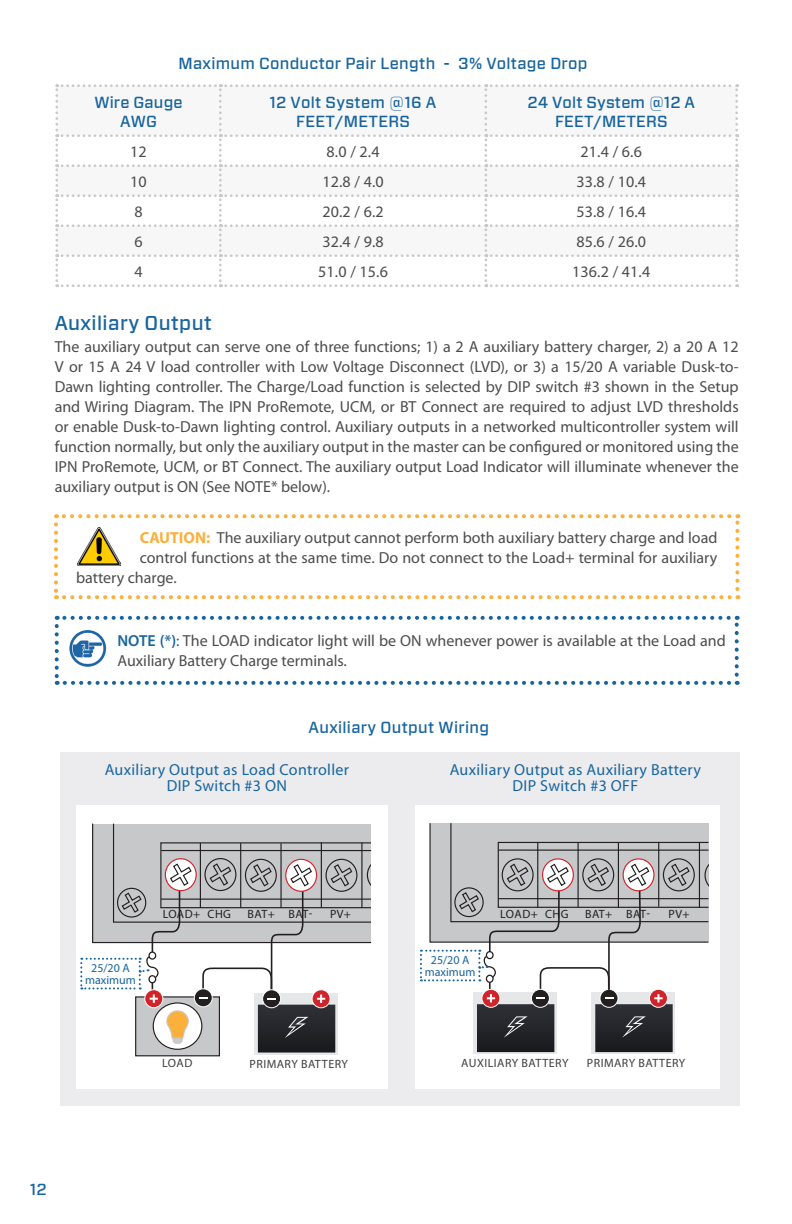
<style>
.page{position:relative;width:792px;height:1224px;background:#fff}
.page>*{position:absolute;margin:0;border:0;box-sizing:border-box;transform-origin:0 0}
.t1{font:500 20px "Forza";letter-spacing:.02em;color:#18659e}
.Caution{font:16px/20px "Myriad Pro";color:#4b4c4d;text-align:justify}
.Manual_Spec_list{font:500 16px "Forza";letter-spacing:.02em;color:#18659e}
.Manual_Spec_list-2{font:16px "Myriad Pro";letter-spacing:.01em;color:#4b4c4d}
.t2{font:16px/16px "Myriad Pro";letter-spacing:.02em;color:#18659e;text-align:center}
.t3{font:12px "Myriad Pro";letter-spacing:.04em;color:#3e3e3f}
.t4{font:12px "Myriad Pro";letter-spacing:.04em;color:#231f20}
.t5{font:12px "Myriad Pro";color:#18659e}
.s1{font-weight:700;color:#fab03b}
.s2{font-weight:600;color:#18659e}
.s3{color:#18659e}
</style>
<div class="page">
<svg style="left:55px;top:84px;width:683px;height:203px"></svg>
<svg style="left:54px;top:524px;width:4px;height:75px"></svg>
<svg style="left:64px;top:595px;width:674px;height:4px"></svg>
<svg style="left:735px;top:514px;width:4px;height:75px"></svg>
<svg style="left:56px;top:514px;width:673px;height:4px"></svg>
<img style="left:78px;top:527px;width:43px;height:38px">
<svg style="left:55px;top:626px;width:4px;height:59px"></svg>
<svg style="left:65px;top:681px;width:673px;height:4px"></svg>
<svg style="left:735px;top:616px;width:4px;height:59px"></svg>
<svg style="left:57px;top:616px;width:672px;height:4px"></svg>
<img style="left:69px;top:630px;width:38px;height:37px">
<div style="left:60px;top:752px;width:679px;height:354px;background:#ececee"></div>
<div style="left:76px;top:806px;width:312px;height:283px;background:#fff"></div>
<div style="left:416px;top:806px;width:304px;height:283px;background:#fff"></div>
<div style="left:473px;top:993px;width:83px;height:61px;background:#d1d2d4"></div>
<div style="left:591px;top:993px;width:84px;height:61px;background:#d1d2d4"></div>
<div style="left:135px;top:996px;width:85px;height:60px;border:1px solid #231f20"></div>
<svg style="left:420px;top:823px;width:289px;height:229px"></svg>
<svg style="left:80px;top:823px;width:292px;height:230px"></svg>
<p class="Manual_Spec_list" style="left:179px;top:55px;width:411px">Maximum Conductor Pair Length - 3% Voltage Drop</p>
<p class="Manual_Spec_list" style="left:94px;top:93px;width:90px">Wire Gauge</p>
<p class="Manual_Spec_list" style="left:120px;top:113px;width:38px">AWG</p>
<p class="Manual_Spec_list" style="left:270px;top:93px;width:168px">12 Volt System @16 A</p>
<p class="Manual_Spec_list" style="left:296px;top:113px;width:115px">FEET/METERS</p>
<p class="Manual_Spec_list" style="left:527px;top:93px;width:169px">24 Volt System @12 A</p>
<p class="Manual_Spec_list" style="left:555px;top:113px;width:114px">FEET/METERS</p>
<p class="Manual_Spec_list-2" style="left:130px;top:143px;width:18px">12</p>
<p class="Manual_Spec_list-2" style="left:327px;top:143px;width:55px">8.0 / 2.4</p>
<p class="Manual_Spec_list-2" style="left:581px;top:143px;width:63px">21.4 / 6.6</p>
<p class="Manual_Spec_list-2" style="left:130px;top:173px;width:18px">10</p>
<p class="Manual_Spec_list-2" style="left:322px;top:173px;width:63px">12.8 / 4.0</p>
<p class="Manual_Spec_list-2" style="left:576px;top:173px;width:71px">33.8 / 10.4</p>
<p class="Manual_Spec_list-2" style="left:134px;top:203px;width:10px">8</p>
<p class="Manual_Spec_list-2" style="left:322px;top:203px;width:63px">20.2 / 6.2</p>
<p class="Manual_Spec_list-2" style="left:576px;top:203px;width:71px">53.8 / 16.4</p>
<p class="Manual_Spec_list-2" style="left:134px;top:233px;width:10px">6</p>
<p class="Manual_Spec_list-2" style="left:322px;top:233px;width:63px">32.4 / 9.8</p>
<p class="Manual_Spec_list-2" style="left:576px;top:233px;width:71px">85.6 / 26.0</p>
<p class="Manual_Spec_list-2" style="left:134px;top:263px;width:10px">4</p>
<p class="Manual_Spec_list-2" style="left:318px;top:263px;width:71px">51.0 / 15.6</p>
<p class="Manual_Spec_list-2" style="left:572px;top:263px;width:80px">136.2 / 41.4</p>
<p class="t1" style="left:55px;top:312px;width:159px">Auxiliary Output</p>
<p class="Caution" style="left:55px;top:337px;width:686px">The auxiliary output can serve one of three functions; 1) a 2 A auxiliary battery charger, 2) a 20 A 12<br>V or 15 A 24 V load controller with Low Voltage Disconnect (LVD), or 3) a 15/20 A variable Dusk-to-Dawn lighting controller. The Charge/Load function is selected by DIP switch #3 shown in the Setup and Wiring Diagram. The IPN ProRemote, UCM, or BT Connect are required to adjust LVD thresholds or enable Dusk-to-Dawn lighting control. Auxiliary outputs in a networked multicontroller system will function normally, but only the auxiliary output in the master can be configured or monitored using the IPN ProRemote, UCM, or BT Connect. The auxiliary output Load Indicator will illuminate whenever the auxiliary output is ON (See NOTE* below).</p>
<p class="Caution" style="left:140px;top:528px;width:579px"><span class="s1">CAUTION:</span> The auxiliary output cannot perform both auxiliary battery charge and load</p>
<p class="Caution" style="left:140px;top:548px;width:579px">control functions at the same time. Do not connect to the Load+ terminal for auxiliary</p>
<p class="Caution" style="left:76px;top:568px;width:102px">battery charge.</p>
<p class="Caution" style="left:117px;top:631px;width:610px"><span class="s2">NOTE (*)</span><span class="s3">:</span> The LOAD indicator light will be ON whenever power is available at the Load and<br>Auxiliary Battery Charge terminals.</p>
<p class="Manual_Spec_list" style="left:309px;top:719px;width:182px">Auxiliary Output Wiring</p>
<p class="t2" style="left:105px;top:762px;width:246px">Auxiliary Output as Load Controller<br>DIP Switch #3 ON</p>
<p class="t2" style="left:450px;top:762px;width:253px">Auxiliary Output as Auxiliary Battery<br>DIP Switch #3 OFF</p>
<p class="t4" style="left:163px;top:908px;width:39px">LOAD+</p>
<p class="t4" style="left:208px;top:908px;width:25px">CHG</p>
<p class="t4" style="left:248px;top:908px;width:29px">BAT+</p>
<p class="t4" style="left:289px;top:908px;width:26px">BAT-</p>
<p class="t4" style="left:500px;top:908px;width:39px">LOAD+</p>
<p class="t4" style="left:545px;top:908px;width:25px">CHG</p>
<p class="t4" style="left:585px;top:908px;width:29px">BAT+</p>
<p class="t4" style="left:626px;top:908px;width:26px">BAT-</p>
<p class="t4" style="left:330px;top:908px;width:23px">PV+</p>
<p class="t4" style="left:669px;top:908px;width:23px">PV+</p>
<p class="t5" style="left:431px;top:953px;width:40px">25/20 A</p>
<p class="t5" style="left:91px;top:962px;width:40px">25/20 A</p>
<p class="t5" style="left:425px;top:965px;width:52px">maximum</p>
<p class="t5" style="left:85px;top:974px;width:52px">maximum</p>
<p class="t3" style="left:162px;top:1057px;width:32px">LOAD</p>
<p class="t3" style="left:250px;top:1057px;width:100px">PRIMARY BATTERY</p>
<p class="t3" style="left:461px;top:1057px;width:109px">AUXILIARY BATTERY</p>
<p class="t3" style="left:587px;top:1057px;width:100px">PRIMARY BATTERY</p>
<p class="Manual_Spec_list" style="left:30px;top:1181px;width:18px">12</p>
</div>
